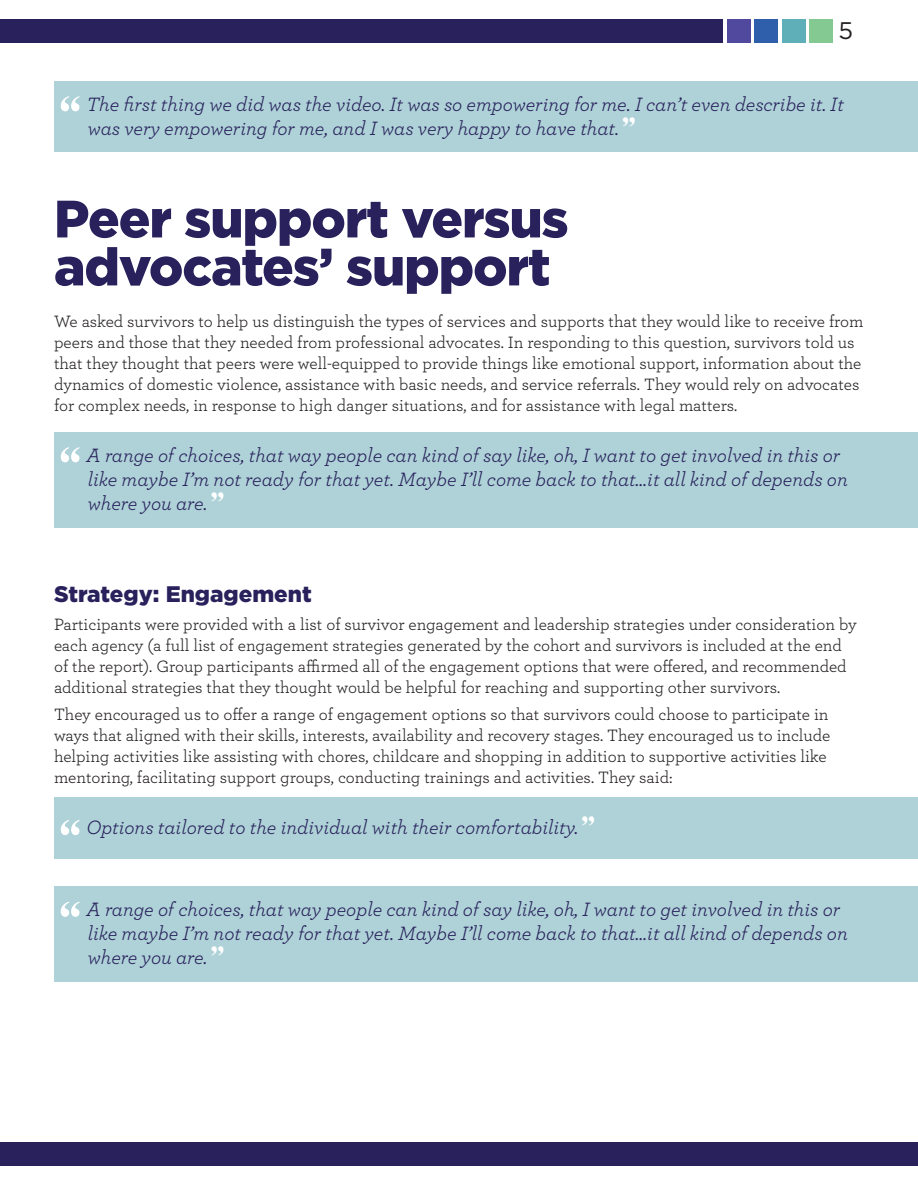
<style>
.page{position:relative;width:918px;height:1188px;background:#fff}
.page>*{position:absolute;margin:0;border:0;box-sizing:border-box;transform-origin:0 0}
.t1{font:55.5px "Engravers";color:#fff}
.t2{font:900 52.5px/48px "Gotham";letter-spacing:-.02em;color:#28215c}
.t3{font:24px "Gotham";color:#231f20}
.t4{font:900 22.5px "Gotham";color:#28215c}
.t5{font:italic 20.25px/24px "Archer";color:#28215c}
.t6{font:17.25px/21px "Archer";color:#231f20}
.s1{font-family:"Engravers";font-style:normal;font-size:34.5px;color:#fff}
</style>
<div class="page">
<div style="left:0;top:19px;width:723px;height:24px;background:#28215c"></div>
<div style="left:0;top:1142px;width:918px;height:24px;background:#28215c"></div>
<div style="left:727px;top:19px;width:24px;height:24px;background:#51499d"></div>
<div style="left:754px;top:19px;width:24px;height:24px;background:#2f5fab"></div>
<div style="left:782px;top:19px;width:24px;height:24px;background:#5fafb9"></div>
<div style="left:810px;top:19px;width:23px;height:24px;background:#85c992"></div>
<div style="left:54px;top:81px;width:864px;height:71px;background:#aed2d7"></div>
<div style="left:54px;top:432px;width:864px;height:95px;background:#aed2d7"></div>
<div style="left:54px;top:797px;width:864px;height:61px;background:#aed2d7"></div>
<div style="left:54px;top:887px;width:864px;height:95px;background:#aed2d7"></div>
<h3 class="t3" style="left:839px;top:17px;width:16px">5</h3>
<h1 class="t1" style="left:54px;top:83px;width:34px">“</h1>
<p class="t5" style="left:86px;top:91px;width:759px">The first thing we did was the video. It was so empowering for me. I can’t even describe it. It was very empowering for me, and I was very happy to have that.<span class="s1">”</span></p>
<h2 class="t2" style="left:54px;top:194px;width:516px">Peer support versus advocates’ support</h2>
<p class="t6" style="left:54px;top:310px;width:811px">We asked survivors to help us distinguish the types of services and supports that they would like to receive from peers and those that they needed from professional advocates. In responding to this question, survivors told us that they thought that peers were well-equipped to provide things like emotional support, information about the dynamics of domestic violence, assistance with basic needs, and service referrals. They would rely on advocates for complex needs, in response to high danger situations, and for assistance with legal matters.</p>
<h1 class="t1" style="left:54px;top:434px;width:34px">“</h1>
<p class="t5" style="left:86px;top:442px;width:763px">A range of choices, that way people can kind of say like, oh, I want to get involved in this or like maybe I’m not ready for that yet. Maybe I’ll come back to that…it all kind of depends on where you are.<span class="s1">”</span></p>
<h3 class="t4" style="left:54px;top:581px;width:259px">Strategy: Engagement</h3>
<p class="t6" style="left:54px;top:613px;width:804px">Participants were provided with a list of survivor engagement and leadership strategies under consideration by each agency (a full list of engagement strategies generated by the cohort and survivors is included at the end of the report). Group participants affirmed all of the engagement options that were offered, and recommended additional strategies that they thought would be helpful for reaching and supporting other survivors.</p>
<p class="t6" style="left:54px;top:703px;width:778px">They encouraged us to offer a range of engagement options so that survivors could choose to participate in ways that aligned with their skills, interests, availability and recovery stages. They encouraged us to include helping activities like assisting with chores, childcare and shopping in addition to supportive activities like mentoring, facilitating support groups, conducting trainings and activities. They said:</p>
<h1 class="t1" style="left:54px;top:807px;width:34px">“</h1>
<p class="t5" style="left:86px;top:815px;width:514px">Options tailored to the individual with their comfortability.<span class="s1">”</span></p>
<h1 class="t1" style="left:54px;top:888px;width:34px">“</h1>
<p class="t5" style="left:86px;top:896px;width:763px">A range of choices, that way people can kind of say like, oh, I want to get involved in this or like maybe I’m not ready for that yet. Maybe I’ll come back to that…it all kind of depends on where you are.<span class="s1">”</span></p>
</div>
